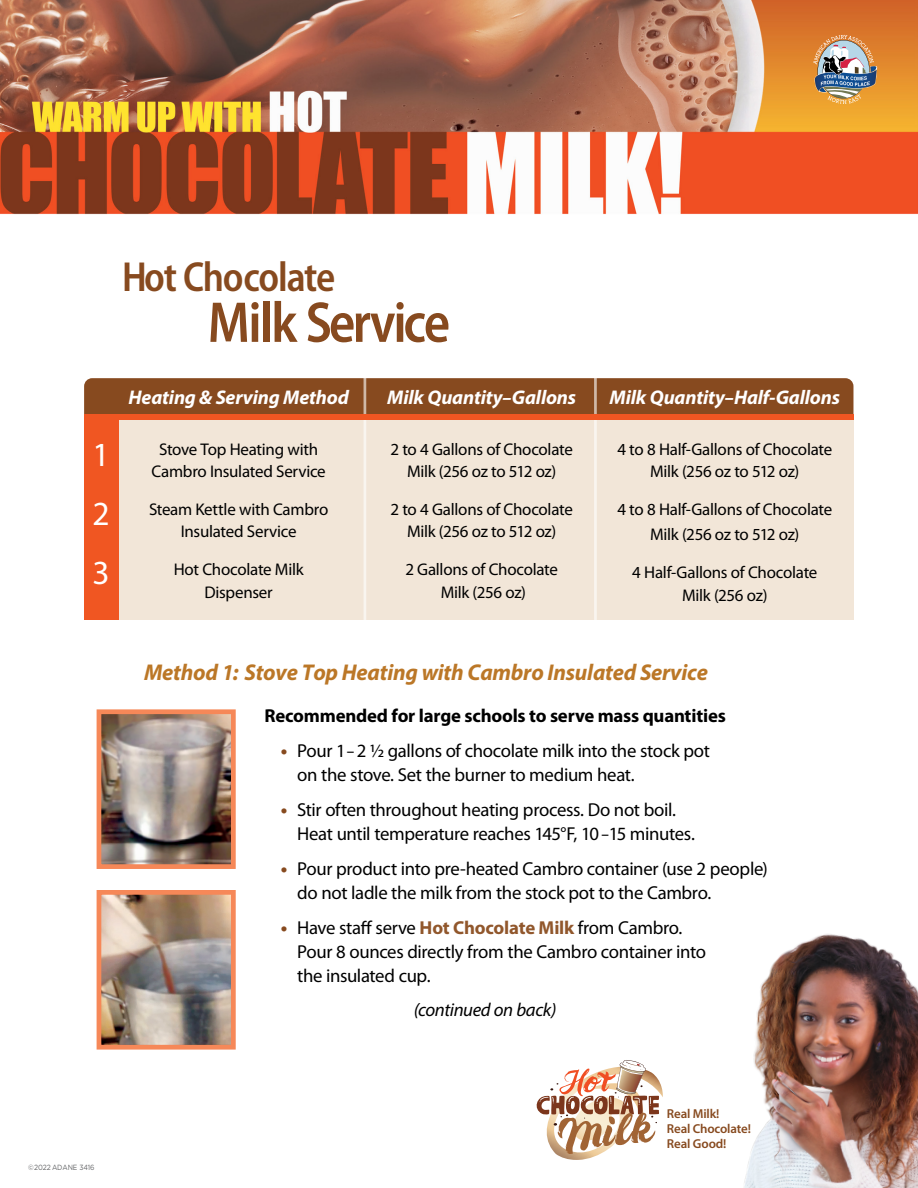
<style>
.page{position:relative;width:918px;height:1188px;background:#fff}
.page>*{position:absolute;margin:0;border:0;box-sizing:border-box;transform-origin:0 0}
.t1{font:600 semi-condensed 58.05px "Myriad Pro";letter-spacing:-.04em;color:#874a1f;scale:.95 1}
.t2{font:600 semi-condensed 42.15px "Myriad Pro";letter-spacing:-.03em;color:#874a1f;scale:.95 1}
.t3{font:33.9px/59.2px "Myriad Pro";color:#fff;text-align:justify}
.t4{font:italic 700 22.8px "Myriad Pro";letter-spacing:-.01em;color:#bb7727}
.t5{font:italic 700 19.8px "Myriad Pro";letter-spacing:-.01em;color:#fff}
.t6{font:18.75px/24px "Myriad Pro";letter-spacing:-.02em;color:#000}
.t7{font:700 18.75px "Myriad Pro";letter-spacing:-.01em;color:#000}
.t8{font:italic 18.75px "Myriad Pro";letter-spacing:-.02em;color:#000}
.t9{font:16.95px/22.5px "Myriad Pro";letter-spacing:-.02em;color:#000;text-align:center}
.t10{font:600 12.9px/15.1px "Myriad Pro";letter-spacing:-.01em;color:#874a1f}
.t11{font:7.5px "Gotham";letter-spacing:-.015em;color:#636466;scale:.9 1}
.s1{font-weight:700;font-size:19.5px;color:#874a1f}
.s2{font-weight:700;color:#91572c}
</style>
<div class="page">
<div style="left:84px;top:378px;width:769px;height:49px;background:#874a1f;border-radius:8px"></div>
<div style="left:84px;top:417px;width:769px;height:203px;background:#f2e6d8"></div>
<div style="left:84px;top:417px;width:34px;height:203px;background:#f05622"></div>
<hr style="left:364px;top:372px;width:2px;height:249px;background:#fff">
<hr style="left:594px;top:372px;width:3px;height:249px;background:#fff">
<div style="left:84px;top:415px;width:769px;height:5px;background:#f05622"></div>
<img style="left:103px;top:715px;width:127px;height:148px">
<div style="left:97px;top:709px;width:139px;height:160px;border:5px solid #f68858"></div>
<img style="left:103px;top:896px;width:127px;height:148px">
<div style="left:97px;top:890px;width:139px;height:160px;border:5px solid #f68858"></div>
<img style="left:0;top:0;width:918px;height:215px">
<img style="left:813px;top:35px;width:64px;height:69px">
<img style="left:744px;top:934px;width:174px;height:254px">
<svg style="left:537px;top:1060px;width:126px;height:100px"></svg>
<h2 class="t2" style="left:122px;top:254px;width:226px">Hot Chocolate</h2>
<h1 class="t1" style="left:208px;top:290px;width:257px">Milk Service</h1>
<h3 class="t3" style="left:93px;top:424px;width:19px">1<br>2<br>3</h3>
<p class="t5" style="left:129px;top:384px;width:222px">Heating &amp; Serving Method</p>
<p class="t9" style="left:152px;top:437px;width:176px">Stove Top Heating with<br>Cambro Insulated Service</p>
<p class="t9" style="left:149px;top:498px;width:181px">Steam Kettle with Cambro<br>Insulated Service</p>
<p class="t9" style="left:174px;top:558px;width:131px">Hot Chocolate Milk<br>Dispenser</p>
<p class="t5" style="left:387px;top:384px;width:190px">Milk Quantity–Gallons</p>
<p class="t9" style="left:390px;top:437px;width:184px">2 to 4 Gallons of Chocolate<br>Milk (256 oz to 512 oz)</p>
<p class="t9" style="left:390px;top:498px;width:184px">2 to 4 Gallons of Chocolate<br>Milk (256 oz to 512 oz)</p>
<p class="t9" style="left:405px;top:558px;width:154px">2 Gallons of Chocolate<br>Milk (256 oz)</p>
<p class="t5" style="left:610px;top:384px;width:232px">Milk Quantity–Half-Gallons</p>
<p class="t9" style="left:617px;top:437px;width:216px">4 to 8 Half-Gallons of Chocolate<br>Milk (256 oz to 512 oz)</p>
<p class="t9" style="left:617px;top:496px;width:216px;line-height:25.5px">4 to 8 Half-Gallons of Chocolate<br>Milk (256 oz to 512 oz)</p>
<p class="t9" style="left:632px;top:561px;width:187px">4 Half-Gallons of Chocolate<br>Milk (256 oz)</p>
<p class="t4" style="left:144px;top:658px;width:566px">Method 1: Stove Top Heating with Cambro Insulated Service</p>
<p class="t7" style="left:265px;top:704px;width:463px">Recommended for large schools to serve mass quantities</p>
<p class="t6" style="left:297px;top:739px;width:414px;text-indent:-17px"><span class="s1">•</span> Pour 1 – 2 ½ gallons of chocolate milk into the stock pot on the stove. Set the burner to medium heat.</p>
<p class="t6" style="left:297px;top:798px;width:399px;text-indent:-17px"><span class="s1">•</span> Stir often throughout heating process. Do not boil.<br>Heat until temperature reaches 145°F, 10 –15 minutes.</p>
<p class="t6" style="left:297px;top:856px;width:472px;text-indent:-17px"><span class="s1">•</span> Pour product into pre-heated Cambro container (use 2 people) do not ladle the milk from the stock pot to the Cambro.</p>
<p class="t6" style="left:297px;top:915px;width:410px;text-indent:-17px"><span class="s1">•</span> Have staff serve <span class="s2">Hot Chocolate Milk</span> from Cambro.<br>Pour 8 ounces directly from the Cambro container into the insulated cup.</p>
<p class="t8" style="left:414px;top:999px;width:144px">(continued on back)</p>
<p class="t11" style="left:28px;top:1163px;width:75px">©2022 ADANE 3416</p>
<p class="t10" style="left:667px;top:1105px;width:86px">Real Milk!<br>Real Chocolate!<br>Real Good!</p>
</div>
